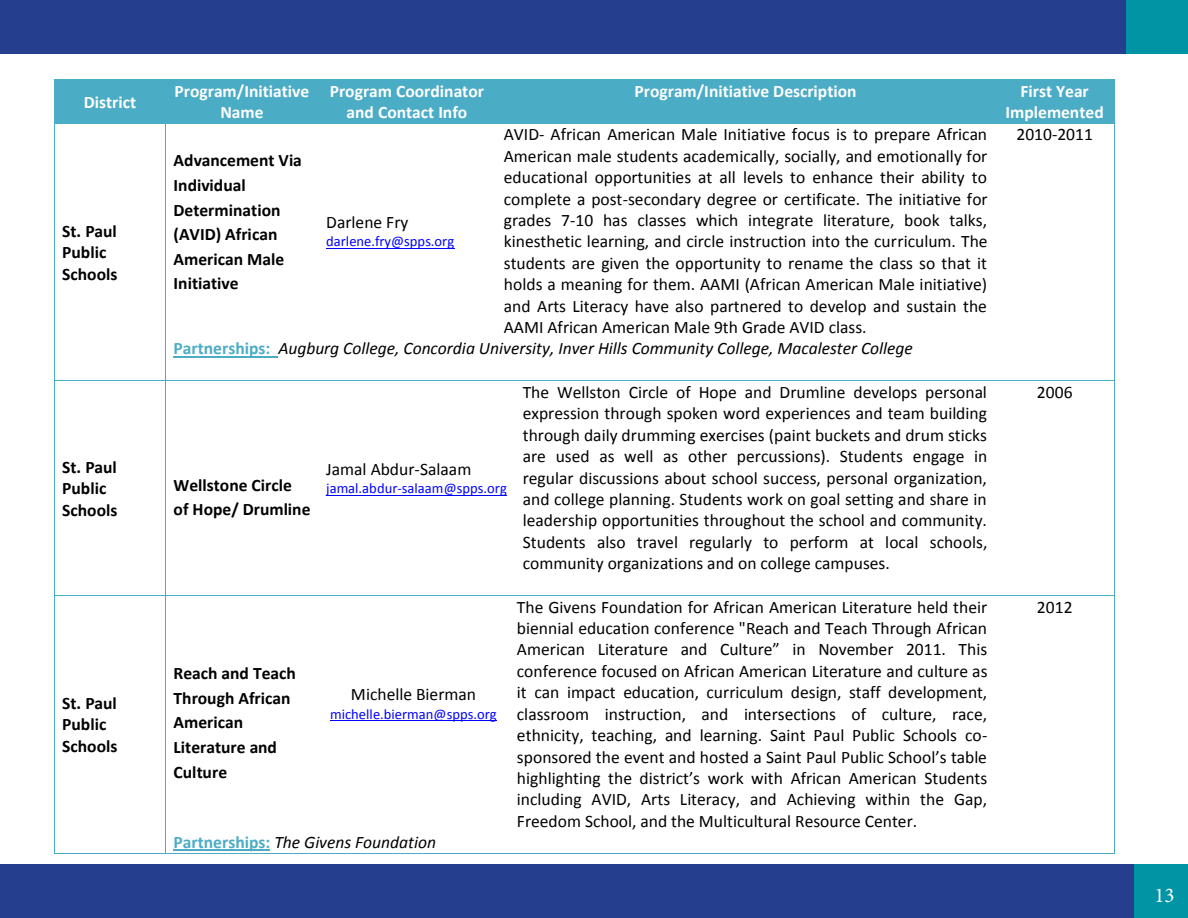
<style>
.page{position:relative;width:1188px;height:918px;background:#fff}
.page>*{position:absolute;margin:0;border:0;box-sizing:border-box;transform-origin:0 0}
.t1{font:21px "Minion Pro";color:#fff}
.t2{font:17.55px/21.5px "Calibri";color:#000;text-align:justify}
.t3{font:700 17.55px/24.6px "Calibri";color:#000}
.t4{font:italic 17.55px "Calibri";color:#000}
.t5{font:700 17.55px/21.5px "Calibri";color:#fff;text-align:center}
.t6{font:14.55px "Calibri";color:#00f}
.s1{font-weight:700;font-style:normal;color:#4bacc6}
</style>
<div class="page">
<div style="left:0;top:0;width:1188px;height:54px;background:#253f8e"></div>
<div style="left:0;top:864px;width:1188px;height:54px;background:#253f8e"></div>
<div style="left:1127px;top:0;width:61px;height:54px;background:#0094a5"></div>
<div style="left:1134px;top:864px;width:54px;height:54px;background:#0094a5"></div>
<div style="left:55px;top:80px;width:110px;height:11px;background:#4bacc6"></div>
<div style="left:55px;top:91px;width:7px;height:21px;background:#4bacc6"></div>
<div style="left:158px;top:91px;width:7px;height:21px;background:#4bacc6"></div>
<div style="left:55px;top:112px;width:110px;height:11px;background:#4bacc6"></div>
<div style="left:62px;top:91px;width:96px;height:21px;background:#4bacc6"></div>
<div style="left:166px;top:80px;width:8px;height:43px;background:#4bacc6"></div>
<div style="left:310px;top:80px;width:8px;height:43px;background:#4bacc6"></div>
<div style="left:174px;top:80px;width:136px;height:22px;background:#4bacc6"></div>
<div style="left:174px;top:102px;width:136px;height:21px;background:#4bacc6"></div>
<div style="left:318px;top:80px;width:8px;height:43px;background:#4bacc6"></div>
<div style="left:488px;top:80px;width:8px;height:43px;background:#4bacc6"></div>
<div style="left:326px;top:80px;width:162px;height:22px;background:#4bacc6"></div>
<div style="left:326px;top:102px;width:162px;height:21px;background:#4bacc6"></div>
<div style="left:496px;top:80px;width:8px;height:22px;background:#4bacc6"></div>
<div style="left:987px;top:80px;width:8px;height:22px;background:#4bacc6"></div>
<div style="left:496px;top:102px;width:499px;height:21px;background:#4bacc6"></div>
<div style="left:504px;top:80px;width:483px;height:22px;background:#4bacc6"></div>
<div style="left:995px;top:80px;width:8px;height:43px;background:#4bacc6"></div>
<div style="left:1106px;top:80px;width:8px;height:43px;background:#4bacc6"></div>
<div style="left:1003px;top:80px;width:103px;height:22px;background:#4bacc6"></div>
<div style="left:1003px;top:102px;width:103px;height:21px;background:#4bacc6"></div>
<hr style="left:54px;top:80px;width:1px;height:43px;background:#4bacc6">
<hr style="left:165px;top:80px;width:1px;height:43px;background:#4bacc6">
<hr style="left:1114px;top:80px;width:1px;height:43px;background:#4bacc6">
<hr style="left:326px;top:248px;width:129px;height:1px;background:#00f">
<hr style="left:55px;top:123px;width:110px;height:1px;background:#4bacc6">
<hr style="left:166px;top:123px;width:152px;height:1px;background:#4bacc6">
<hr style="left:319px;top:123px;width:177px;height:1px;background:#4bacc6">
<hr style="left:497px;top:123px;width:498px;height:1px;background:#4bacc6">
<hr style="left:996px;top:123px;width:118px;height:1px;background:#4bacc6">
<hr style="left:54px;top:124px;width:1px;height:214px;background:#4bacc6">
<hr style="left:165px;top:124px;width:1px;height:214px;background:#4bacc6">
<hr style="left:1114px;top:124px;width:1px;height:214px;background:#4bacc6">
<hr style="left:174px;top:356px;width:104px;height:2px;background:#4bacc6">
<hr style="left:54px;top:338px;width:1px;height:43px;background:#4bacc6">
<hr style="left:165px;top:338px;width:1px;height:43px;background:#4bacc6">
<hr style="left:1114px;top:338px;width:1px;height:43px;background:#4bacc6">
<hr style="left:326px;top:495px;width:181px;height:1px;background:#00f">
<hr style="left:55px;top:381px;width:110px;height:1px;background:#4bacc6">
<hr style="left:166px;top:381px;width:152px;height:1px;background:#4bacc6">
<hr style="left:319px;top:381px;width:196px;height:1px;background:#4bacc6">
<hr style="left:516px;top:381px;width:479px;height:1px;background:#4bacc6">
<hr style="left:996px;top:381px;width:118px;height:1px;background:#4bacc6">
<hr style="left:54px;top:381px;width:1px;height:214px;background:#4bacc6">
<hr style="left:165px;top:381px;width:1px;height:214px;background:#4bacc6">
<hr style="left:1114px;top:381px;width:1px;height:214px;background:#4bacc6">
<hr style="left:330px;top:720px;width:167px;height:1px;background:#00f">
<hr style="left:55px;top:595px;width:110px;height:1px;background:#4bacc6">
<hr style="left:166px;top:595px;width:152px;height:1px;background:#4bacc6">
<hr style="left:319px;top:595px;width:190px;height:1px;background:#4bacc6">
<hr style="left:516px;top:595px;width:479px;height:1px;background:#4bacc6">
<hr style="left:996px;top:595px;width:118px;height:1px;background:#4bacc6">
<hr style="left:54px;top:596px;width:1px;height:235px;background:#4bacc6">
<hr style="left:165px;top:596px;width:1px;height:235px;background:#4bacc6">
<hr style="left:1114px;top:596px;width:1px;height:235px;background:#4bacc6">
<hr style="left:174px;top:850px;width:96px;height:1px;background:#4bacc6">
<svg style="left:54px;top:831px;width:1px;height:23px"></svg>
<hr style="left:55px;top:853px;width:110px;height:1px;background:#4bacc6">
<svg style="left:165px;top:831px;width:1px;height:23px"></svg>
<hr style="left:166px;top:853px;width:948px;height:1px;background:#4bacc6">
<svg style="left:1114px;top:831px;width:1px;height:23px"></svg>
<p class="t5" style="left:84px;top:91px;width:54px">District</p>
<p class="t5" style="left:174px;top:80px;width:136px">Program/Initiative<br>Name</p>
<p class="t5" style="left:330px;top:80px;width:156px">Program Coordinator and Contact Info</p>
<p class="t5" style="left:634px;top:80px;width:224px">Program/Initiative Description</p>
<p class="t5" style="left:1006px;top:80px;width:100px">First Year<br>Implemented</p>
<p class="t3" style="left:62px;top:220px;width:57px;line-height:21.5px">St. Paul<br>Public<br>Schools</p>
<p class="t3" style="left:62px;top:456px;width:57px;line-height:21.5px">St. Paul<br>Public<br>Schools</p>
<p class="t3" style="left:62px;top:693px;width:57px;line-height:21.5px">St. Paul<br>Public<br>Schools</p>
<p class="t2" style="left:504px;top:124px;width:485px">AVID- African American Male Initiative focus is to prepare African American male students academically, socially, and emotionally for educational opportunities at all levels to enhance their ability to complete a post-secondary degree or certificate. The initiative for grades 7-10 has classes which integrate literature, book talks, kinesthetic learning, and circle instruction into the curriculum. The students are given the opportunity to rename the class so that it holds a meaning for them. AAMI (African American Male initiative) and Arts Literacy have also partnered to develop and sustain the AAMI African American Male 9th Grade AVID class.</p>
<p class="t2" style="left:1016px;top:124px;width:78px">2010-2011</p>
<p class="t4" style="left:174px;top:337px;width:741px"><span class="s1">Partnerships:</span> Augburg College, Concordia University, Inver Hills Community College, Macalester College</p>
<p class="t3" style="left:174px;top:148px;width:130px">Advancement Via<br>Individual<br>Determination (AVID) African<br>American Male<br>Initiative</p>
<p class="t2" style="left:326px;top:211px;width:84px">Darlene Fry</p>
<p class="t6" style="left:326px;top:232px;width:130px">darlene.fry@spps.org</p>
<p class="t3" style="left:174px;top:473px;width:138px">Wellstone Circle of Hope/ Drumline</p>
<p class="t2" style="left:326px;top:458px;width:147px">Jamal Abdur-Salaam</p>
<p class="t6" style="left:326px;top:479px;width:182px">jamal.abdur-salaam@spps.org</p>
<p class="t2" style="left:523px;top:381px;width:466px">The Wellston Circle of Hope and Drumline develops personal expression through spoken word experiences and team building through daily drumming exercises (paint buckets and drum sticks are used as well as other percussions). Students engage in regular discussions about school success, personal organization, and college planning. Students work on goal setting and share in leadership opportunities throughout the school and community.<br>Students also travel regularly to perform at local schools, community organizations and on college campuses.</p>
<p class="t2" style="left:1037px;top:381px;width:37px">2006</p>
<p class="t3" style="left:174px;top:661px;width:124px">Reach and Teach<br>Through African<br>American<br>Literature and<br>Culture</p>
<p class="t2" style="left:351px;top:684px;width:127px">Michelle Bierman</p>
<p class="t6" style="left:330px;top:705px;width:168px">michelle.bierman@spps.org</p>
<p class="t4" style="left:174px;top:830px;width:264px"><span class="s1">Partnerships:</span> The Givens Foundation</p>
<p class="t2" style="left:517px;top:596px;width:472px">The Givens Foundation for African American Literature held their biennial education conference "Reach and Teach Through African American Literature and Culture” in November 2011. This conference focused on African American Literature and culture as it can impact education, curriculum design, staff development, classroom instruction, and intersections of culture, race, ethnicity, teaching, and learning. Saint Paul Public Schools co&shy;sponsored the event and hosted a Saint Paul Public School’s table highlighting the district’s work with African American Students including AVID, Arts Literacy, and Achieving within the Gap, Freedom School, and the Multicultural Resource Center.</p>
<p class="t2" style="left:1037px;top:596px;width:37px">2012</p>
<p class="t1" style="left:1154px;top:882px;width:22px">13</p>
</div>
